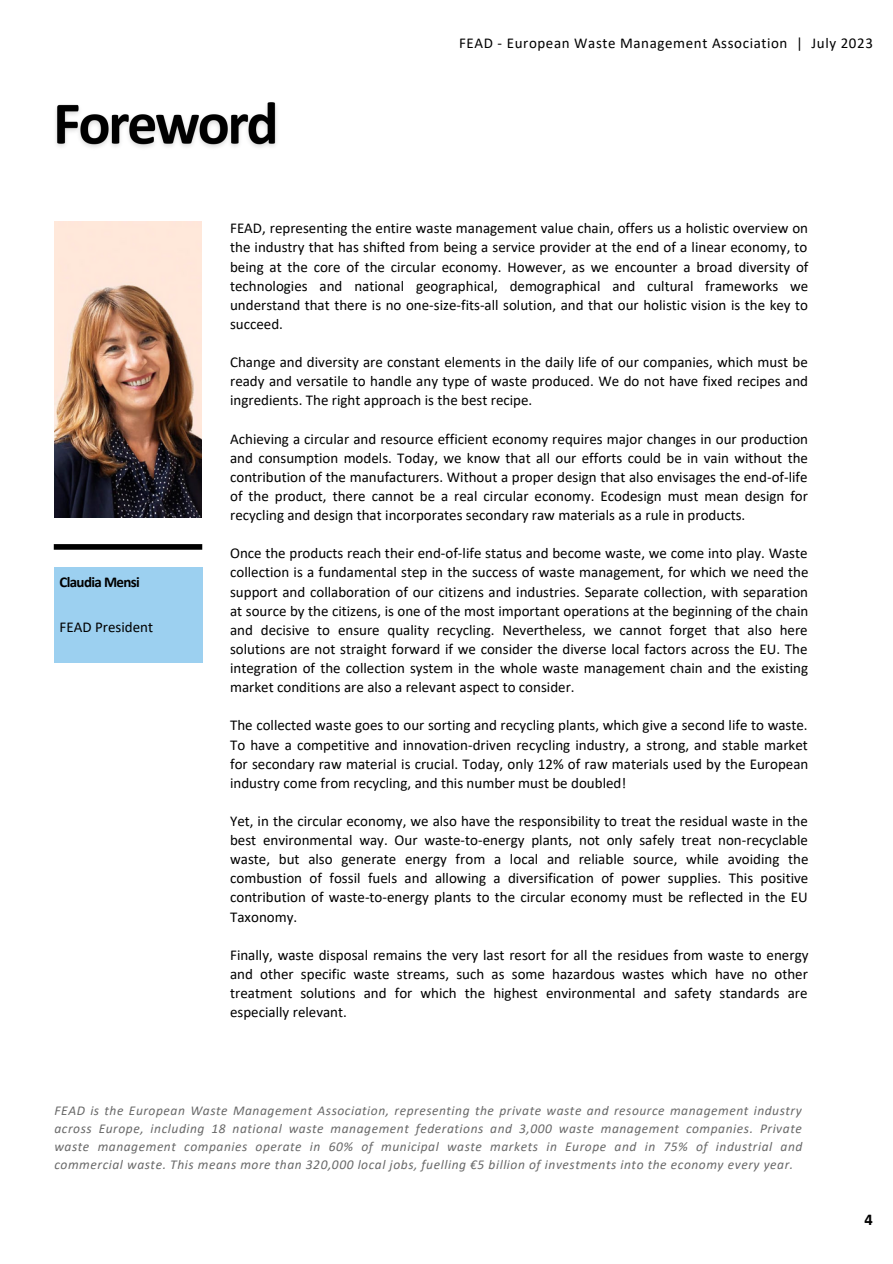
<style>
.page{position:relative;width:893px;height:1264px;background:#fff}
.page>*{position:absolute;margin:0;border:0;box-sizing:border-box;transform-origin:0 0}
.t1{font:700 16.5px "Calibri";color:#000}
.t2{font:15px/19px "Calibri";color:#000;text-align:justify}
.t3{font:15px "Calibri";letter-spacing:.04em;color:#000}
.t4{font:700 15px "Calibri";letter-spacing:-.04em;color:#000}
.t5{font:italic 13.5px/18px "Calibri";letter-spacing:.04em;color:#696969;text-align:justify}
</style>
<div class="page">
<div style="left:54px;top:544px;width:148px;height:5px;background:#000"></div>
<img style="left:54px;top:222px;width:148px;height:295px">
<div style="left:54px;top:567px;width:148px;height:95px;background:#9cd0f0"></div>
<img style="left:56px;top:102px;width:220px;height:46px">
<p class="t4" style="left:59px;top:576px;width:82px">Claudia Mensi</p>
<p class="t2" style="left:60px;top:618px;width:95px">FEAD President</p>
<p class="t3" style="left:459px;top:37px;width:415px">FEAD - European Waste Management Association | July 2023</p>
<p class="t2" style="left:230px;top:220px;width:580px">FEAD, representing the entire waste management value chain, offers us a holistic overview on the industry that has shifted from being a service provider at the end of a linear economy, to being at the core of the circular economy. However, as we encounter a broad diversity of technologies and national geographical, demographical and cultural frameworks we understand that there is no one-size-fits-all solution, and that our holistic vision is the key to succeed.</p>
<p class="t2" style="left:230px;top:354px;width:579px">Change and diversity are constant elements in the daily life of our companies, which must be ready and versatile to handle any type of waste produced. We do not have fixed recipes and ingredients. The right approach is the best recipe.</p>
<p class="t2" style="left:230px;top:430px;width:579px">Achieving a circular and resource efficient economy requires major changes in our production and consumption models. Today, we know that all our efforts could be in vain without the contribution of the manufacturers. Without a proper design that also envisages the end-of-life of the product, there cannot be a real circular economy. Ecodesign must mean design for recycling and design that incorporates secondary raw materials as a rule in products.</p>
<p class="t2" style="left:230px;top:545px;width:580px">Once the products reach their end-of-life status and become waste, we come into play. Waste collection is a fundamental step in the success of waste management, for which we need the support and collaboration of our citizens and industries. Separate collection, with separation at source by the citizens, is one of the most important operations at the beginning of the chain and decisive to ensure quality recycling. Nevertheless, we cannot forget that also here solutions are not straight forward if we consider the diverse local factors across the EU. The integration of the collection system in the whole waste management chain and the existing market conditions are also a relevant aspect to consider.</p>
<p class="t2" style="left:230px;top:717px;width:579px">The collected waste goes to our sorting and recycling plants, which give a second life to waste.<br>To have a competitive and innovation-driven recycling industry, a strong, and stable market for secondary raw material is crucial. Today, only 12% of raw materials used by the European industry come from recycling, and this number must be doubled!</p>
<p class="t2" style="left:230px;top:812px;width:580px">Yet, in the circular economy, we also have the responsibility to treat the residual waste in the best environmental way. Our waste-to-energy plants, not only safely treat non-recyclable waste, but also generate energy from a local and reliable source, while avoiding the combustion of fossil fuels and allowing a diversification of power supplies. This positive contribution of waste-to-energy plants to the circular economy must be reflected in the EU Taxonomy.</p>
<p class="t2" style="left:230px;top:946px;width:580px">Finally, waste disposal remains the very last resort for all the residues from waste to energy and other specific waste streams, such as some hazardous wastes which have no other treatment solutions and for which the highest environmental and safety standards are especially relevant.</p>
<p class="t5" style="left:54px;top:1102px;width:749px">FEAD is the European Waste Management Association, representing the private waste and resource management industry across Europe, including 18 national waste management federations and 3,000 waste management companies. Private waste management companies operate in 60% of municipal waste markets in Europe and in 75% of industrial and commercial waste. This means more than 320,000 local jobs, fuelling €5 billion of investments into the economy every year.</p>
<p class="t1" style="left:864px;top:1212px;width:10px">4</p>
</div>
